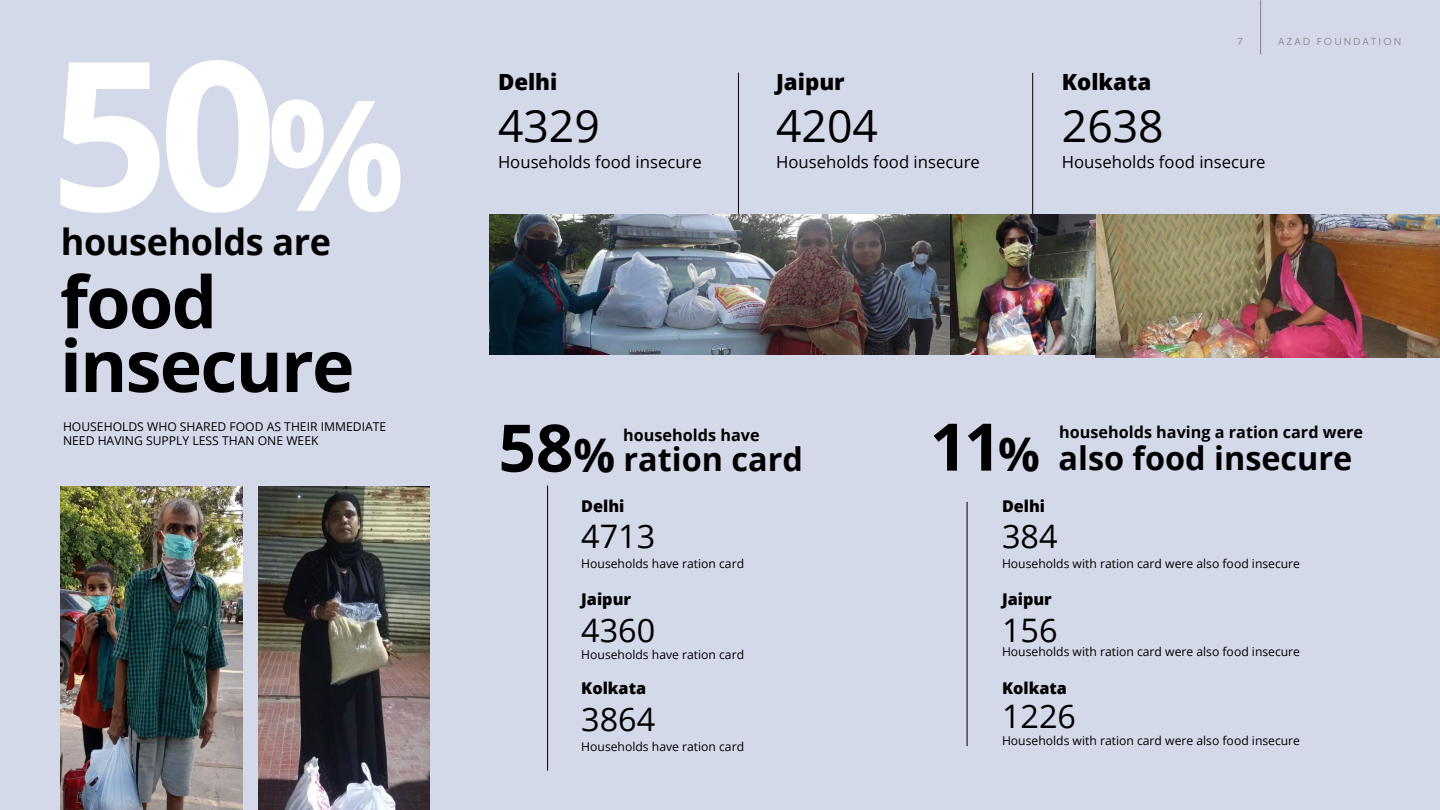
<style>
.page{position:relative;width:1440px;height:810px;background:#d4d9e9}
.page>*{position:absolute;margin:0;border:0;box-sizing:border-box;transform-origin:0 0}
.t1{font:700 207.83px "Open Sans";color:#fff}
.t2{font:700 153.68px "Open Sans";color:#fff}
.t3{font:700 72px/63.8px "Open Sans";letter-spacing:-.025em;color:#000}
.t4{font:700 65.62px "Open Sans";color:#000}
.t5{font:44.55px "Open Sans";color:#000}
.t6{font:700 36px "Open Sans";letter-spacing:-.01em;color:#000}
.t7{font:700 32.4px "Open Sans";color:#000}
.t8{font:32.4px "Open Sans";color:#000}
.t9{font:800 22.27px "Open Sans";color:#000}
.t10{font:16.73px "Open Sans";color:#000}
.t11{font:700 16.2px "Open Sans";color:#000}
.t12{font:800 16.2px "Open Sans";color:#000}
.t13{font:12.15px/14.5px "Open Sans";color:#000}
.t14{font:10.12px "Museo Sans Cyrl 300";letter-spacing:.2em;color:#808285}
.s1{font-size:46.42px}
</style>
<div class="page">
<hr style="left:738px;top:73px;width:1px;height:147px;background:#000">
<hr style="left:547px;top:486px;width:1px;height:285px;background:#000">
<hr style="left:1260px;top:0;width:1px;height:54px;background:#808285">
<hr style="left:967px;top:502px;width:1px;height:244px;background:#000">
<img style="left:490px;top:215px;width:605px;height:139px">
<img style="left:1095px;top:215px;width:345px;height:142px">
<hr style="left:1033px;top:73px;width:1px;height:147px;background:#000">
<img style="left:61px;top:486px;width:181px;height:324px">
<img style="left:258px;top:486px;width:172px;height:324px">
<h1 class="t1" style="left:50px;top:-11px;width:228px">50</h1>
<h3 class="t6" style="left:61px;top:216px;width:272px">households are</h3>
<h2 class="t2" style="left:267px;top:47px;width:140px">%</h2>
<h3 class="t3" style="left:60px;top:268px;width:296px">food insecure</h3>
<p class="t13" style="left:63px;top:419px;width:325px">HOUSEHOLDS WHO SHARED FOOD AS THEIR IMMEDIATE<br>NEED HAVING SUPPLY LESS THAN ONE WEEK</p>
<p class="t14" style="left:1237px;top:37px;width:7px">7</p>
<p class="t14" style="left:1278px;top:37px;width:125px">AZAD FOUNDATION</p>
<h3 class="t9" style="left:498px;top:65px;width:61px">Delhi</h3>
<h3 class="t9" style="left:776px;top:65px;width:70px">Jaipur</h3>
<h3 class="t9" style="left:1062px;top:65px;width:91px">Kolkata</h3>
<h3 class="t5" style="left:498px;top:95px;width:103px">4329</h3>
<h3 class="t5" style="left:776px;top:95px;width:103px">4204</h3>
<h3 class="t5" style="left:1062px;top:95px;width:103px">2638</h3>
<h3 class="t10" style="left:498px;top:150px;width:205px">Households food insecure</h3>
<h3 class="t10" style="left:776px;top:150px;width:205px">Households food insecure</h3>
<h3 class="t10" style="left:1062px;top:150px;width:205px">Households food insecure</h3>
<h3 class="t4" style="left:498px;top:402px;width:118px">58<span class="s1">%</span></h3>
<h3 class="t11" style="left:623px;top:424px;width:138px">households have</h3>
<h3 class="t7" style="left:624px;top:436px;width:181px">ration card</h3>
<h3 class="t4" style="left:930px;top:400px;width:112px">11<span class="s1">%</span></h3>
<h3 class="t11" style="left:1059px;top:421px;width:305px">households having a ration card were</h3>
<h3 class="t7" style="left:1059px;top:435px;width:295px">also food insecure</h3>
<h3 class="t12" style="left:581px;top:493px;width:45px">Delhi</h3>
<h3 class="t12" style="left:1002px;top:493px;width:45px">Delhi</h3>
<h3 class="t8" style="left:581px;top:514px;width:76px">4713</h3>
<h3 class="t8" style="left:1002px;top:514px;width:57px">384</h3>
<p class="t13" style="left:581px;top:556px;width:164px">Households have ration card</p>
<p class="t13" style="left:1002px;top:556px;width:300px">Households with ration card were also food insecure</p>
<h3 class="t12" style="left:581px;top:587px;width:51px">Jaipur</h3>
<h3 class="t12" style="left:1002px;top:587px;width:51px">Jaipur</h3>
<h3 class="t8" style="left:581px;top:608px;width:76px">4360</h3>
<h3 class="t8" style="left:1002px;top:608px;width:57px">156</h3>
<p class="t13" style="left:581px;top:647px;width:164px">Households have ration card</p>
<p class="t13" style="left:1002px;top:644px;width:300px">Households with ration card were also food insecure</p>
<h3 class="t12" style="left:581px;top:676px;width:66px">Kolkata</h3>
<h3 class="t12" style="left:1002px;top:676px;width:66px">Kolkata</h3>
<h3 class="t8" style="left:581px;top:697px;width:76px">3864</h3>
<h3 class="t8" style="left:1002px;top:694px;width:76px">1226</h3>
<p class="t13" style="left:581px;top:739px;width:164px">Households have ration card</p>
<p class="t13" style="left:1002px;top:733px;width:300px">Households with ration card were also food insecure</p>
</div>
